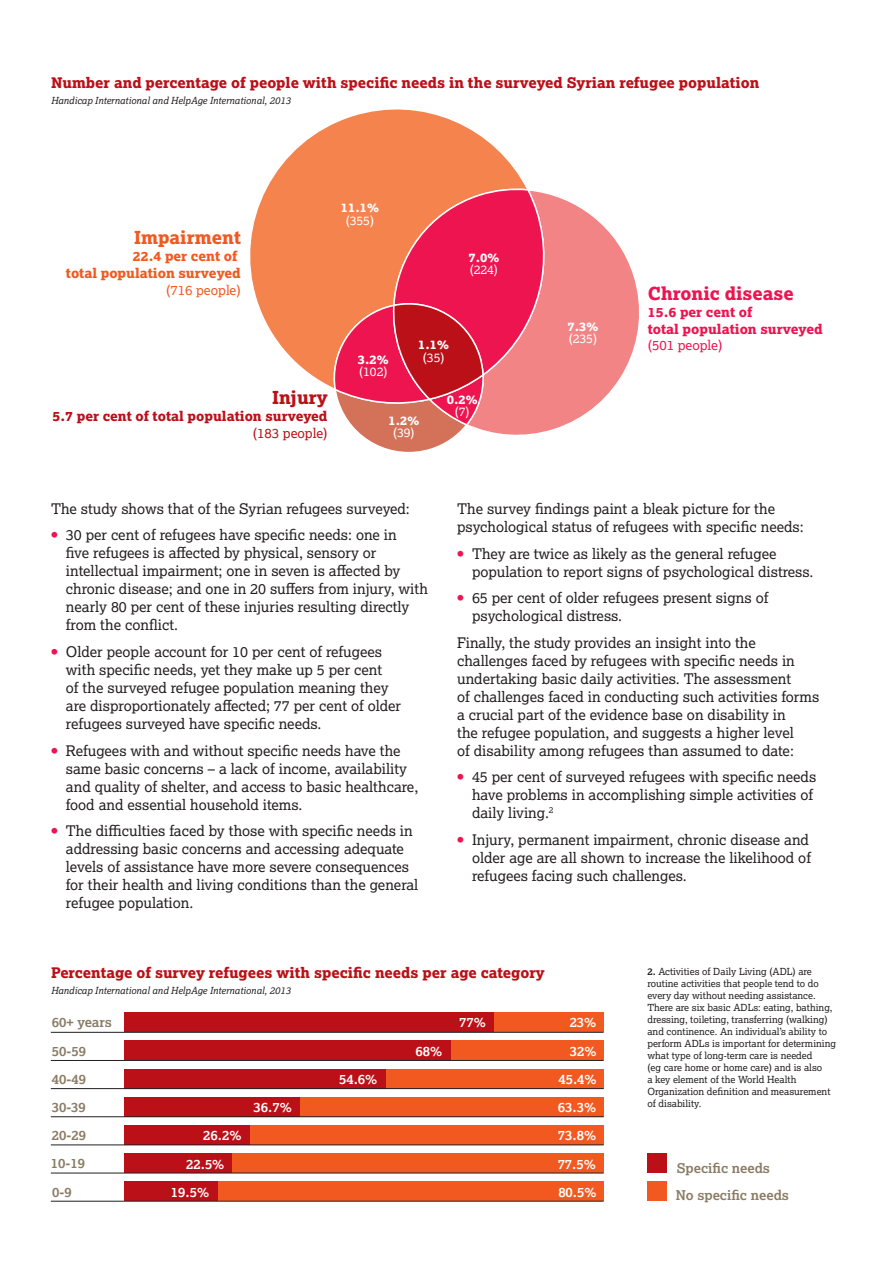
<style>
.page{position:relative;width:893px;height:1263px;background:#fff}
.page>*{position:absolute;margin:0;border:0;box-sizing:border-box;transform-origin:0 0}
.t1{font:18px "Lexia X Bold";color:#ed1450}
.t2{font:18px "Lexia X Bold";color:#f15921}
.t3{font:18px "Lexia X Bold";color:#bb1018}
.t4{font:14.7px/18px "Lexia";color:#231f20}
.t5{font:14.7px "Lexia X Bold";color:#bb1018}
.t6{font:700 13.5px "Lexia";color:#8a7c65}
.t7{font:700 13.5px "Lexia";color:#fff}
.t8{font:13.5px/16.8px "Lexia X Bold";color:#f15921;text-align:right}
.t9{font:13.5px/16.8px "Lexia X Bold";color:#ed1450}
.t10{font:13.5px "Lexia X Bold";color:#bb1018}
.t11{font:13.5px "Lexia";color:#f15921}
.t12{font:13.5px "Lexia";color:#ed1450}
.t13{font:13.5px "Lexia";color:#bb1018}
.t14{font:12.45px "Lexia";color:#fff}
.t15{font:12.45px "Lexia X Bold";color:#fff}
.t16{font:9.75px/12px "Lexia";color:#231f20}
.t17{font:italic 9.75px "Lexia";color:#231f20}
.s1{font-family:"Lexia X Bold";color:#ed1450}
.s2{font-weight:700}
</style>
<div class="page">
<svg style="left:250px;top:109px;width:276px;height:277px"></svg>
<svg style="left:556px;top:196px;width:83px;height:232px"></svg>
<svg style="left:330px;top:188px;width:226px;height:264px;background:#ea5863"></svg>
<div style="left:493px;top:1012px;width:111px;height:20px;background:#f15921"></div>
<div style="left:450px;top:1040px;width:154px;height:20px;background:#f15921"></div>
<div style="left:386px;top:1068px;width:218px;height:20px;background:#f15921"></div>
<div style="left:300px;top:1097px;width:304px;height:20px;background:#f15921"></div>
<div style="left:250px;top:1125px;width:354px;height:20px;background:#f15921"></div>
<div style="left:232px;top:1153px;width:372px;height:20px;background:#f15921"></div>
<div style="left:218px;top:1181px;width:386px;height:20px;background:#f15921"></div>
<div style="left:124px;top:1012px;width:369px;height:20px;background:#bb1018"></div>
<div style="left:124px;top:1040px;width:326px;height:20px;background:#bb1018"></div>
<div style="left:124px;top:1068px;width:262px;height:20px;background:#bb1018"></div>
<div style="left:124px;top:1097px;width:176px;height:20px;background:#bb1018"></div>
<div style="left:124px;top:1125px;width:126px;height:20px;background:#bb1018"></div>
<div style="left:124px;top:1153px;width:108px;height:20px;background:#bb1018"></div>
<div style="left:124px;top:1181px;width:94px;height:20px;background:#bb1018"></div>
<div style="left:648px;top:1153px;width:19px;height:20px;background:#bb1018"></div>
<div style="left:648px;top:1181px;width:19px;height:20px;background:#f15921"></div>
<hr style="left:51px;top:1201px;width:553px;height:1px;background:#231f20">
<hr style="left:51px;top:1173px;width:553px;height:1px;background:#231f20">
<hr style="left:51px;top:1144px;width:553px;height:1px;background:#231f20">
<hr style="left:51px;top:1116px;width:553px;height:1px;background:#231f20">
<hr style="left:51px;top:1088px;width:553px;height:1px;background:#231f20">
<hr style="left:51px;top:1060px;width:553px;height:1px;background:#231f20">
<hr style="left:51px;top:1032px;width:553px;height:1px;background:#231f20">
<p class="t5" style="left:51px;top:73px;width:710px">Number and percentage of people with specific needs in the surveyed Syrian refugee population</p>
<p class="t17" style="left:51px;top:94px;width:241px">Handicap International and HelpAge International, 2013</p>
<p class="t15" style="left:341px;top:200px;width:40px">11.1%</p>
<p class="t14" style="left:346px;top:212px;width:30px">(355)</p>
<p class="t2" style="left:134px;top:226px;width:108px">Impairment</p>
<p class="t8" style="left:66px;top:247px;width:176px">22.4 per cent of<br>total population surveyed</p>
<p class="t11" style="left:166px;top:281px;width:76px">(716 people)</p>
<p class="t1" style="left:648px;top:282px;width:147px">Chronic disease</p>
<p class="t9" style="left:648px;top:303px;width:176px">15.6 per cent of<br>total population surveyed</p>
<p class="t12" style="left:648px;top:337px;width:76px">(501 people)</p>
<p class="t3" style="left:272px;top:386px;width:57px">Injury</p>
<p class="t10" style="left:53px;top:408px;width:276px">5.7 per cent of total population surveyed</p>
<p class="t13" style="left:253px;top:425px;width:76px">(183 people)</p>
<p class="t15" style="left:468px;top:249px;width:32px">7.0%</p>
<p class="t14" style="left:470px;top:262px;width:30px">(224)</p>
<p class="t15" style="left:567px;top:318px;width:32px">7.3%</p>
<p class="t14" style="left:569px;top:331px;width:30px">(235)</p>
<p class="t15" style="left:418px;top:336px;width:32px">1.1%</p>
<p class="t14" style="left:423px;top:349px;width:23px">(35)</p>
<p class="t15" style="left:447px;top:391px;width:32px">0.2%</p>
<p class="t14" style="left:455px;top:404px;width:16px">(7)</p>
<p class="t15" style="left:358px;top:351px;width:32px">3.2%</p>
<p class="t14" style="left:359px;top:364px;width:30px">(102)</p>
<p class="t15" style="left:388px;top:412px;width:32px">1.2%</p>
<p class="t14" style="left:393px;top:425px;width:23px">(39)</p>
<p class="t4" style="left:51px;top:499px;width:360px">The study shows that of the Syrian refugees surveyed:</p>
<p class="t4" style="left:66px;top:526px;width:364px;text-indent:-15px"><span class="s1">•</span> 30 per cent of refugees have specific needs: one in<br>five refugees is affected by physical, sensory or intellectual impairment; one in seven is affected by chronic disease; and one in 20 suffers from injury, with nearly 80 per cent of these injuries resulting directly from the conflict.</p>
<p class="t4" style="left:66px;top:642px;width:337px;text-indent:-15px"><span class="s1">•</span> Older people account for 10 per cent of refugees with specific needs, yet they make up 5 per cent<br>of the surveyed refugee population meaning they are disproportionately affected; 77 per cent of older refugees surveyed have specific needs.</p>
<p class="t4" style="left:66px;top:741px;width:354px;text-indent:-15px"><span class="s1">•</span> Refugees with and without specific needs have the same basic concerns – a lack of income, availability and quality of shelter, and access to basic healthcare, food and essential household items.</p>
<p class="t4" style="left:66px;top:821px;width:354px;text-indent:-15px"><span class="s1">•</span> The difficulties faced by those with specific needs in addressing basic concerns and accessing adequate levels of assistance have more severe consequences for their health and living conditions than the general refugee population.</p>
<p class="t4" style="left:457px;top:499px;width:348px">The survey findings paint a bleak picture for the psychological status of refugees with specific needs:</p>
<p class="t4" style="left:472px;top:544px;width:343px;text-indent:-15px"><span class="s1">•</span> They are twice as likely as the general refugee population to report signs of psychological distress.</p>
<p class="t4" style="left:472px;top:588px;width:298px;text-indent:-15px"><span class="s1">•</span> 65 per cent of older refugees present signs of psychological distress.</p>
<p class="t4" style="left:457px;top:633px;width:364px">Finally, the study provides an insight into the challenges faced by refugees with specific needs in undertaking basic daily activities. The assessment<br>of challenges faced in conducting such activities forms a crucial part of the evidence base on disability in<br>the refugee population, and suggests a higher level<br>of disability among refugees than assumed to date:</p>
<p class="t4" style="left:472px;top:767px;width:346px;text-indent:-15px"><span class="s1">•</span> 45 per cent of surveyed refugees with specific needs have problems in accomplishing simple activities of daily living.<sup>2</sup></p>
<p class="t4" style="left:472px;top:830px;width:341px;text-indent:-15px"><span class="s1">•</span> Injury, permanent impairment, chronic disease and older age are all shown to increase the likelihood of refugees facing such challenges.</p>
<p class="t5" style="left:51px;top:963px;width:495px">Percentage of survey refugees with specific needs per age category</p>
<p class="t17" style="left:51px;top:984px;width:241px">Handicap International and HelpAge International, 2013</p>
<p class="t6" style="left:52px;top:1014px;width:62px">60+ years</p>
<p class="t7" style="left:459px;top:1014px;width:28px">77%</p>
<p class="t7" style="left:570px;top:1014px;width:28px">23%</p>
<p class="t6" style="left:52px;top:1042px;width:36px">50-59</p>
<p class="t7" style="left:416px;top:1042px;width:28px">68%</p>
<p class="t7" style="left:570px;top:1042px;width:28px">32%</p>
<p class="t6" style="left:52px;top:1070px;width:36px">40-49</p>
<p class="t7" style="left:339px;top:1070px;width:40px">54.6%</p>
<p class="t7" style="left:558px;top:1070px;width:40px">45.4%</p>
<p class="t6" style="left:52px;top:1098px;width:36px">30-39</p>
<p class="t7" style="left:254px;top:1098px;width:40px">36.7%</p>
<p class="t7" style="left:558px;top:1099px;width:40px">63.3%</p>
<p class="t16" style="left:647px;top:965px;width:190px"><span class="s2">2.</span> Activities of Daily Living (ADL) are routine activities that people tend to do every day without needing assistance.<br>There are six basic ADLs: eating, bathing, dressing, toileting, transferring (walking) and continence. An individual’s ability to perform ADLs is important for determining what type of long-term care is needed<br>(eg care home or home care) and is also<br>a key element of the World Health Organization definition and measurement of disability.</p>
<p class="t6" style="left:52px;top:1127px;width:36px">20-29</p>
<p class="t7" style="left:203px;top:1127px;width:40px">26.2%</p>
<p class="t7" style="left:558px;top:1127px;width:40px">73.8%</p>
<p class="t6" style="left:51px;top:1155px;width:36px">10-19</p>
<p class="t7" style="left:186px;top:1155px;width:40px">22.5%</p>
<p class="t7" style="left:558px;top:1155px;width:40px">77.5%</p>
<p class="t6" style="left:677px;top:1159px;width:95px">Specific needs</p>
<p class="t6" style="left:52px;top:1183px;width:21px">0-9</p>
<p class="t7" style="left:171px;top:1183px;width:40px">19.5%</p>
<p class="t7" style="left:558px;top:1183px;width:40px">80.5%</p>
<p class="t6" style="left:676px;top:1187px;width:115px">No specific needs</p>
</div>
